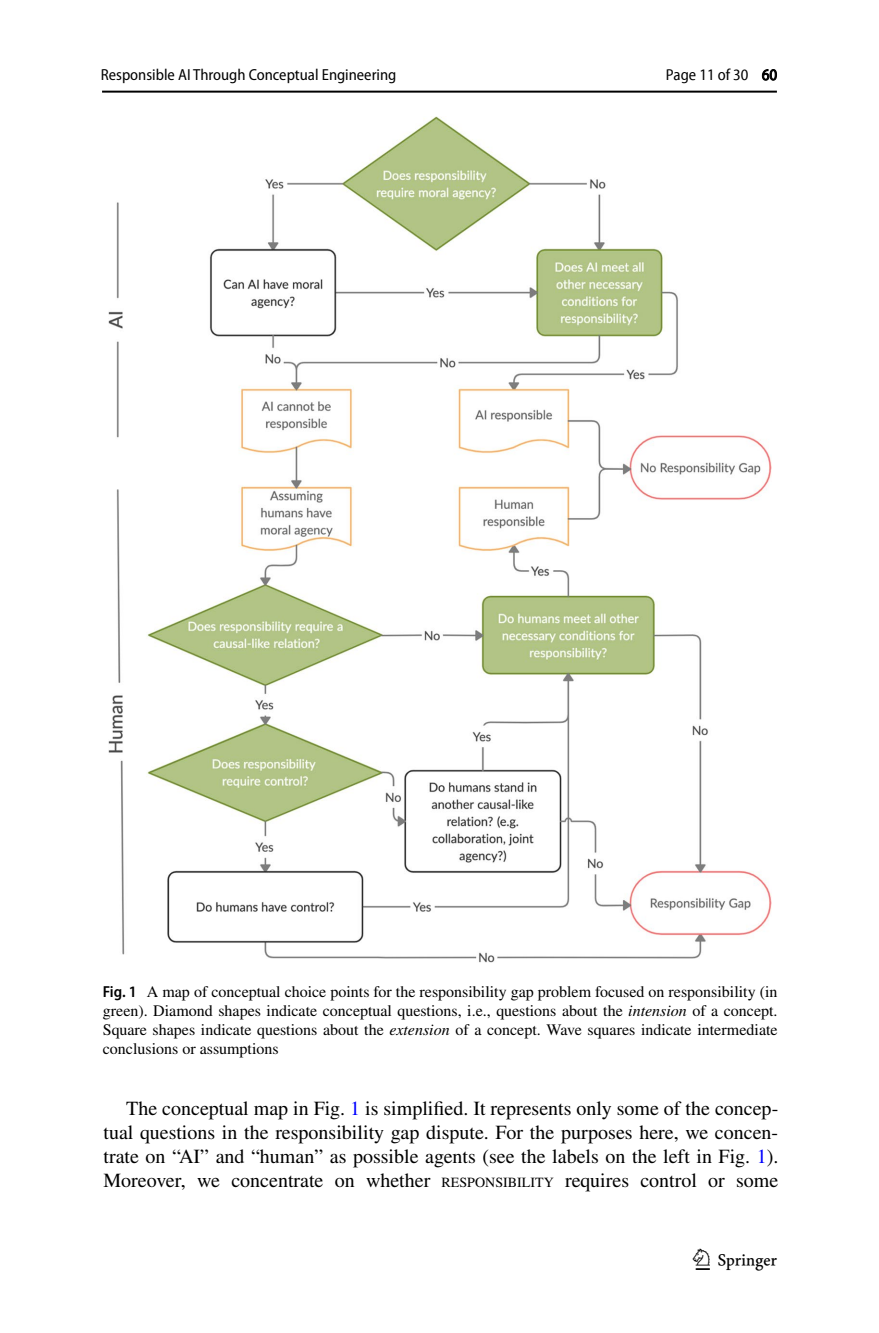
<style>
.page{position:relative;width:879px;height:1333px;background:#fff}
.page>*{position:absolute;margin:0;border:0;box-sizing:border-box;transform-origin:0 0}
.t1{font:30px "Springnew Regular 3";color:#000}
.t2{font:20px/24px "STIX";color:#000;text-align:justify}
.t3{font:16px/19px "STIX";color:#000;text-align:justify}
.t4{font:semi-condensed 16px "Myriad Pro";color:#000}
.t5{font:semi-condensed 16px "Myriad Pro Unic";color:#000}
.s1{font-family:"Myriad Pro";font-weight:600;font-stretch:semi-condensed}
.s2{font-style:italic}
.s3{color:#00f}
.s4{font-size:14px}
</style>
<div class="page">
<hr style="left:102px;top:91px;width:675px;height:2px;background:#000">
<img style="left:108px;top:116px;width:664px;height:846px">
<p class="t4" style="left:101px;top:66px;width:297px">Responsible AI Through Conceptual Engineering</p>
<p class="t5" style="left:666px;top:69px;width:113px">Page 11 of 30 60</p>
<p class="t3" style="left:103px;top:982px;width:676px"><span class="s1">Fig. 1</span> A map of conceptual choice points for the responsibility gap problem focused on responsibility (in green). Diamond shapes indicate conceptual questions, i.e., questions about the <span class="s2">intension</span> of a concept.<br>Square shapes indicate questions about the <span class="s2">extension</span> of a concept. Wave squares indicate intermediate conclusions or assumptions</p>
<p class="t2" style="left:103px;top:1097px;width:676px;text-indent:23px">The conceptual map in Fig. <span class="s3">1</span> is simplified. It represents only some of the concep&shy;tual questions in the responsibility gap dispute. For the purposes here, we concen&shy;trate on “AI” and “human” as possible agents (see the labels on the left in Fig. <span class="s3">1</span>).<br>Moreover, we concentrate on whether <span class="s4">RESPONSIBILITY</span> requires control or some</p>
<h1 class="t1" style="left:696px;top:1248px;width:83px">1 3</h1>
</div>
